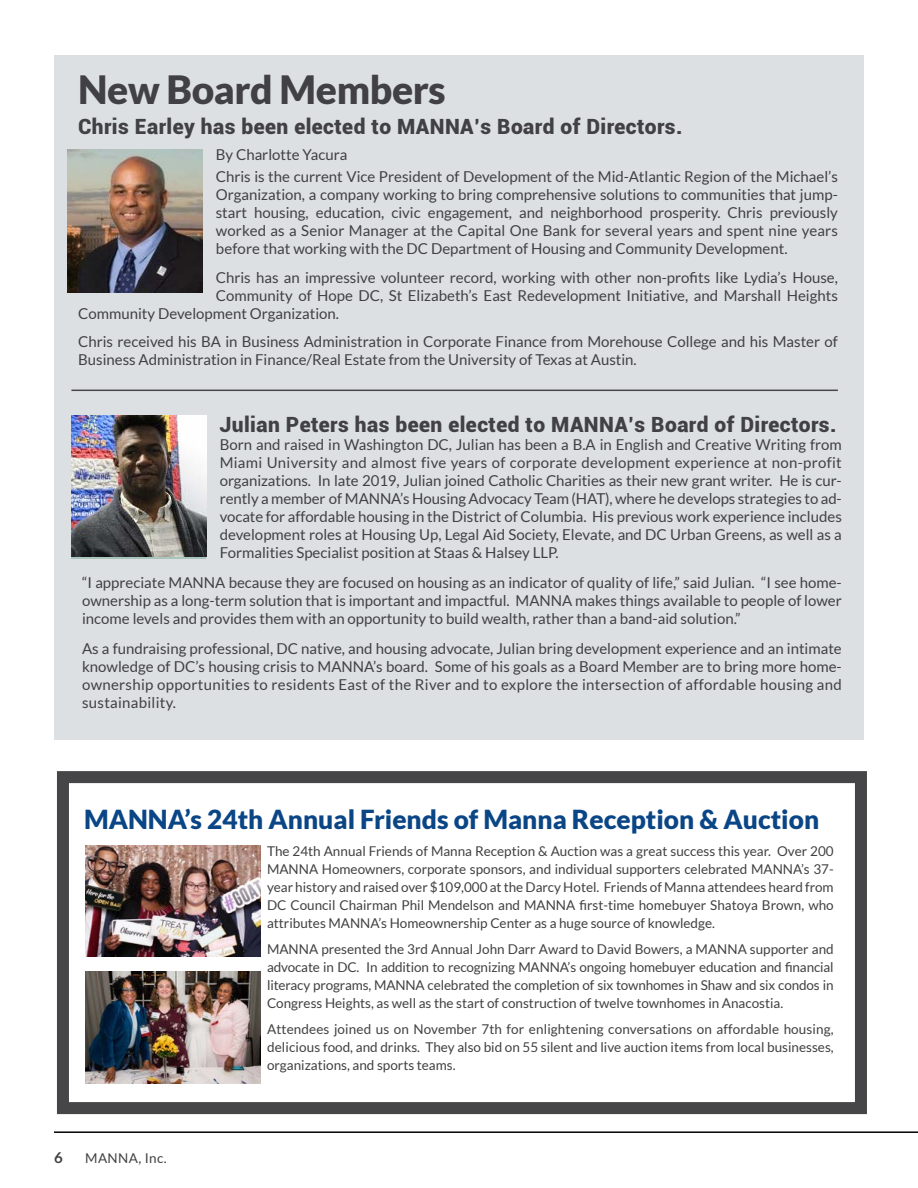
<style>
.page{position:relative;width:918px;height:1188px;background:#fff}
.page>*{position:absolute;margin:0;border:0;box-sizing:border-box;transform-origin:0 0}
.t1{font:900 39px "Lato";letter-spacing:-.01em;color:#414042}
.t2{font:900 26.25px "Lato";color:#0a4685}
.t3{font:900 21px "Roboto";letter-spacing:.02em;color:#414042}
.t4{font:15px/18px "Lato";color:#414042;text-align:justify}
.t5{font:700 15px "Lato";color:#414042}
.t6{font:13.5px/18px "Lato";color:#414042;text-align:justify}
.t7{font:13.5px "Lato";letter-spacing:.03em;color:#414042}
</style>
<div class="page">
<div style="left:54px;top:55px;width:810px;height:685px;background:#dce0e3"></div>
<img style="left:68px;top:149px;width:134px;height:144px">
<hr style="left:71px;top:390px;width:767px;height:1px;background:#464547">
<hr style="left:54px;top:1131px;width:864px;height:2px;background:#000">
<img style="left:71px;top:415px;width:135px;height:141px">
<div style="left:57px;top:771px;width:810px;height:343px;border:12px solid #464547"></div>
<img style="left:85px;top:846px;width:175px;height:111px">
<img style="left:85px;top:972px;width:175px;height:111px">
<h1 class="t1" style="left:78px;top:67px;width:369px">New Board Members</h1>
<h3 class="t3" style="left:78px;top:112px;width:606px">Chris Earley has been elected to MANNA’s Board of Directors.</h3>
<p class="t4" style="left:216px;top:143px;width:624px;line-height:22.5px">By Charlotte Yacura<br>Chris is the current Vice President of Development of the Mid-Atlantic Region of the Michael’s</p>
<p class="t4" style="left:216px;top:186px;width:624px">Organization, a company working to bring comprehensive solutions to communities that jump&shy;start housing, education, civic engagement, and neighborhood prosperity. Chris previously worked as a Senior Manager at the Capital One Bank for several years and spent nine years before that working with the DC Department of Housing and Community Development.</p>
<p class="t4" style="left:216px;top:268px;width:624px">Chris has an impressive volunteer record, working with other non-profits like Lydia’s House,</p>
<p class="t4" style="left:216px;top:286px;width:624px">Community of Hope DC, St Elizabeth’s East Redevelopment Initiative, and Marshall Heights</p>
<p class="t4" style="left:78px;top:304px;width:262px">Community Development Organization.</p>
<p class="t4" style="left:78px;top:333px;width:761px">Chris received his BA in Business Administration in Corporate Finance from Morehouse College and his Master of<br>Business Administration in Finance/Real Estate from the University of Texas at Austin.</p>
<h3 class="t3" style="left:220px;top:410px;width:618px">Julian Peters has been elected to MANNA’s Board of Directors.</h3>
<p class="t4" style="left:220px;top:436px;width:624px">Born and raised in Washington DC, Julian has been a B.A in English and Creative Writing from Miami University and almost five years of corporate development experience at non-profit organizations. In late 2019, Julian joined Catholic Charities as their new grant writer. He is cur&shy;rently a member of MANNA’s Housing Advocacy Team (HAT), where he develops strategies to ad&shy;vocate for affordable housing in the District of Columbia. His previous work experience includes development roles at Housing Up, Legal Aid Society, Elevate, and DC Urban Greens, as well as a Formalities Specialist position at Staas &amp; Halsey LLP.</p>
<p class="t4" style="left:82px;top:574px;width:761px">“I appreciate MANNA because they are focused on housing as an indicator of quality of life,” said Julian. “I see home&shy;ownership as a long-term solution that is important and impactful. MANNA makes things available to people of lower income levels and provides them with an opportunity to build wealth, rather than a band-aid solution.”</p>
<p class="t4" style="left:82px;top:640px;width:761px">As a fundraising professional, DC native, and housing advocate, Julian bring development experience and an intimate knowledge of DC’s housing crisis to MANNA’s board. Some of his goals as a Board Member are to bring more home&shy;ownership opportunities to residents East of the River and to explore the intersection of affordable housing and sustainability.</p>
<h2 class="t2" style="left:84px;top:804px;width:737px">MANNA’s 24th Annual Friends of Manna Reception &amp; Auction</h2>
<p class="t6" style="left:267px;top:842px;width:568px">The 24th Annual Friends of Manna Reception &amp; Auction was a great success this year. Over 200<br>MANNA Homeowners, corporate sponsors, and individual supporters celebrated MANNA’s 37- year history and raised over $109,000 at the Darcy Hotel. Friends of Manna attendees heard from DC Council Chairman Phil Mendelson and MANNA first-time homebuyer Shatoya Brown, who attributes MANNA’s Homeownership Center as a huge source of knowledge.</p>
<p class="t6" style="left:267px;top:940px;width:568px">MANNA presented the 3rd Annual John Darr Award to David Bowers, a MANNA supporter and advocate in DC. In addition to recognizing MANNA’s ongoing homebuyer education and financial literacy programs, MANNA celebrated the completion of six townhomes in Shaw and six condos in Congress Heights, as well as the start of construction of twelve townhomes in Anacostia.</p>
<p class="t6" style="left:267px;top:1020px;width:568px">Attendees joined us on November 7th for enlightening conversations on affordable housing, delicious food, and drinks. They also bid on 55 silent and live auction items from local businesses, organizations, and sports teams.</p>
<p class="t5" style="left:54px;top:1149px;width:10px">6</p>
<p class="t7" style="left:85px;top:1151px;width:83px">MANNA, Inc.</p>
</div>
